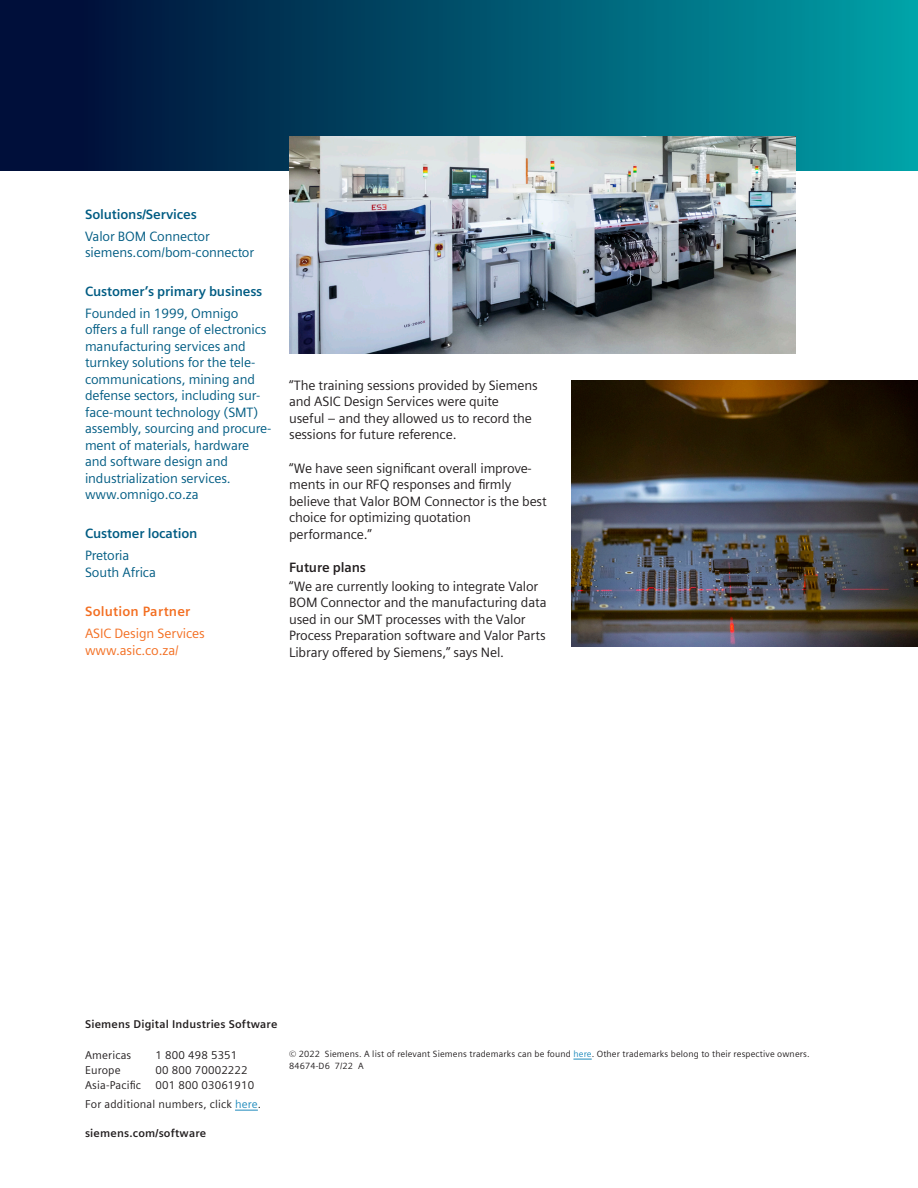
<style>
.page{position:relative;width:918px;height:1188px;background:#fff}
.page>*{position:absolute;margin:0;border:0;box-sizing:border-box;transform-origin:0 0}
.Body_Text{font:13.5px/16.5px "Siemens Sans";letter-spacing:-.01em;color:#231f20}
.Side_bar_text{font:13.5px/16.5px "Siemens Sans";letter-spacing:-.01em;color:#015c83}
.Side_bar_head{font:700 13.5px "Siemens Sans";letter-spacing:-.01em;color:#015c83}
.Sidebar_Text_Solutio{font:13.5px/16.5px "Siemens Sans";letter-spacing:-.01em;color:#f36e21}
.Side_bar_head_Soluti{font:700 13.5px "Siemens Sans";letter-spacing:.015em;color:#f36e21}
.Body_Subhead{font:700 13.5px "Siemens Sans";letter-spacing:-.01em;color:#231f20}
.Contact_Text{font:11.25px "Siemens Sans";letter-spacing:.015em;color:#231f20}
.Contact_Subhead_-_UR{font:700 11.25px "Siemens Sans";letter-spacing:.015em;color:#231f20}
.LEGAL_TEXT_6_8_PT{font:9px "Siemens Sans";letter-spacing:.015em;color:#231f20}
.s1{color:#1e8abc}
</style>
<div class="page">
<div style="left:0;top:0;width:918px;height:170px;background:linear-gradient(to right,#000430,#009fa6)"></div>
<svg style="left:235px;top:1110px;width:23px;height:1px"></svg>
<svg style="left:573px;top:1059px;width:19px;height:1px"></svg>
<img style="left:289px;top:136px;width:507px;height:218px">
<img style="left:572px;top:381px;width:346px;height:265px">
<p class="Side_bar_head" style="left:85px;top:204px;width:113px">Solutions/Services</p>
<p class="Side_bar_text" style="left:85px;top:227px;width:171px">Valor BOM Connector siemens.com/bom-connector</p>
<p class="Side_bar_head" style="left:85px;top:281px;width:179px">Customer’s primary business</p>
<p class="Side_bar_text" style="left:85px;top:304px;width:188px">Founded in 1999, Omnigo offers a full range of electronics manufacturing services and turnkey solutions for the tele&shy;communications, mining and defense sectors, including sur&shy;face-mount technology (SMT) assembly, sourcing and procure&shy;ment of materials, hardware and software design and industrialization services. www.omnigo.co.za</p>
<p class="Side_bar_head" style="left:85px;top:523px;width:114px">Customer location</p>
<p class="Side_bar_text" style="left:85px;top:546px;width:72px">Pretoria<br>South Africa</p>
<p class="Side_bar_head_Soluti" style="left:85px;top:601px;width:107px">Solution Partner</p>
<p class="Sidebar_Text_Solutio" style="left:85px;top:624px;width:121px">ASIC Design Services www.asic.co.za/</p>
<p class="Body_Text" style="left:289px;top:376px;width:250px">“The training sessions provided by Siemens and ASIC Design Services were quite<br>useful – and they allowed us to record the sessions for future reference.</p>
<p class="Body_Text" style="left:289px;top:459px;width:259px">“We have seen significant overall improve&shy;ments in our RFQ responses and firmly believe that Valor BOM Connector is the best choice for optimizing quotation performance.”</p>
<p class="Body_Subhead" style="left:289px;top:557px;width:78px">Future plans</p>
<p class="Body_Text" style="left:289px;top:577px;width:259px">“We are currently looking to integrate Valor BOM Connector and the manufacturing data used in our SMT processes with the Valor Process Preparation software and Valor Parts Library offered by Siemens,” says Nel.</p>
<p class="Contact_Subhead_-_UR" style="left:85px;top:1016px;width:194px">Siemens Digital Industries Software</p>
<p class="Contact_Text" style="left:85px;top:1047px;width:48px">Americas</p>
<p class="Contact_Text" style="left:156px;top:1047px;width:83px">1 800 498 5351</p>
<p class="Contact_Text" style="left:85px;top:1062px;width:37px">Europe</p>
<p class="Contact_Text" style="left:156px;top:1062px;width:94px">00 800 70002222</p>
<p class="Contact_Text" style="left:85px;top:1077px;width:57px">Asia-Pacific</p>
<p class="Contact_Text" style="left:156px;top:1077px;width:100px">001 800 03061910</p>
<p class="Contact_Text" style="left:85px;top:1096px;width:178px">For additional numbers, click <span class="s1">here</span>.</p>
<p class="Contact_Subhead_-_UR" style="left:85px;top:1124px;width:123px">siemens.com/software</p>
<p class="LEGAL_TEXT_6_8_PT" style="left:289px;top:1048px;width:522px">© 2022 Siemens. A list of relevant Siemens trademarks can be found <span class="s1">here</span>. Other trademarks belong to their respective owners.</p>
<p class="LEGAL_TEXT_6_8_PT" style="left:289px;top:1060px;width:76px">84674-D6 7/22 A</p>
</div>
